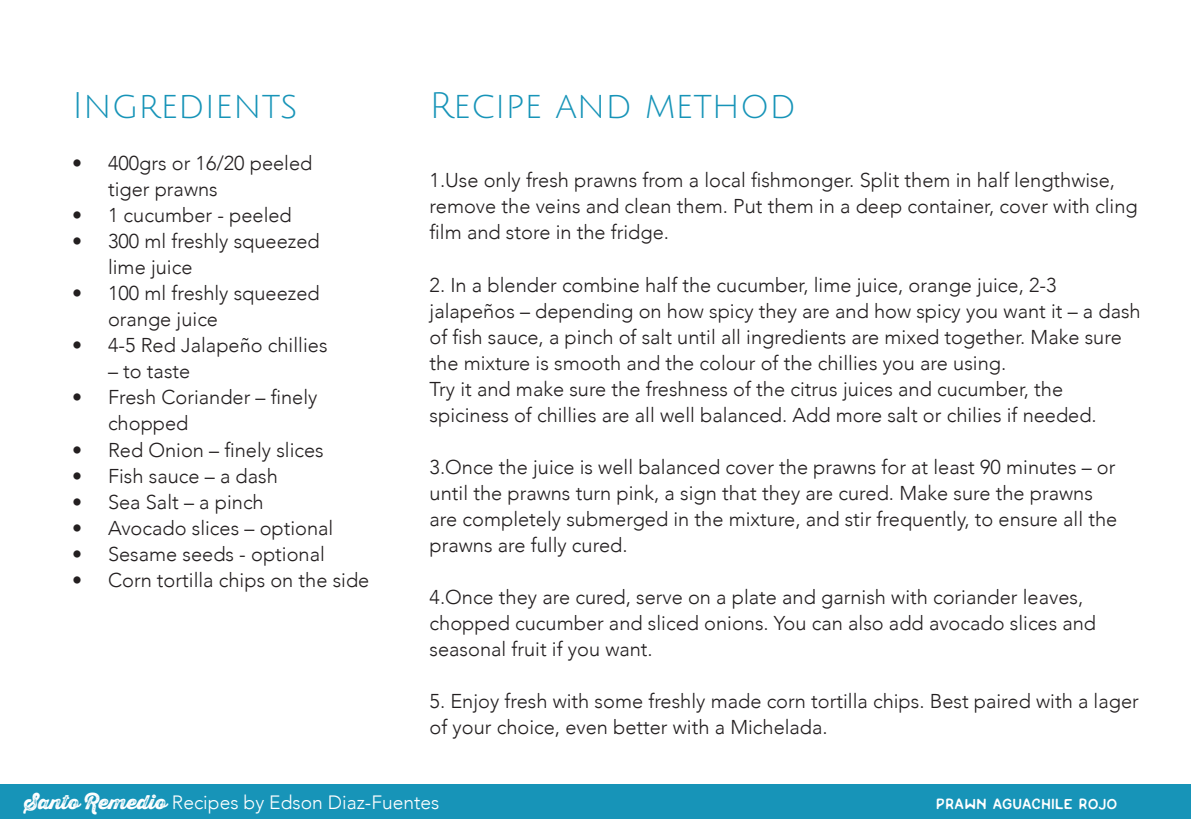
<style>
.page{position:relative;width:1191px;height:840px;background:#fff}
.page>*{position:absolute;margin:0;border:0;box-sizing:border-box;transform-origin:0 0}
.t1{font:36px "Julius Sans One";color:#1794b8}
.t2{font:300 20px/26px "Avenir";color:#231f20}
.t3{font:700 20px "Swistblnk Moabhoers";letter-spacing:.015em;color:#fff}
.t4{font:300 19.2px "Avenir";color:#fff}
.s1{font-family:"Thirsty Rough Blk Two";font-weight:400}
</style>
<div class="page">
<div style="left:0;top:783px;width:1191px;height:35px;background:#1794b8"></div>
<p class="t1" style="left:72px;top:87px;width:227px">Ingredients</p>
<p class="t2" style="left:108px;top:150px;width:206px;text-indent:-36px">• 400grs or 16/20 peeled tiger prawns</p>
<p class="t2" style="left:72px;top:202px;width:221px">• 1 cucumber - peeled</p>
<p class="t2" style="left:108px;top:228px;width:213px;text-indent:-36px">• 300 ml freshly squeezed lime juice</p>
<p class="t2" style="left:108px;top:280px;width:213px;text-indent:-36px">• 100 ml freshly squeezed orange juice</p>
<p class="t2" style="left:72px;top:332px;width:257px">• 4-5 Red Jalapeño chillies</p>
<p class="t2" style="left:108px;top:358px;width:84px">– to taste</p>
<p class="t2" style="left:108px;top:384px;width:211px;text-indent:-36px">• Fresh Coriander – finely chopped</p>
<p class="t2" style="left:72px;top:436px;width:253px">• Red Onion – finely slices</p>
<p class="t2" style="left:72px;top:462px;width:207px">• Fish sauce – a dash</p>
<p class="t2" style="left:72px;top:488px;width:193px">• Sea Salt – a pinch</p>
<p class="t2" style="left:72px;top:514px;width:263px">• Avocado slices – optional</p>
<p class="t2" style="left:72px;top:540px;width:254px">• Sesame seeds - optional</p>
<p class="t2" style="left:72px;top:566px;width:299px">• Corn tortilla chips on the side</p>
<p class="t1" style="left:429px;top:87px;width:368px">Recipe and method</p>
<p class="t2" style="left:429px;top:167px;width:709px">1.Use only fresh prawns from a local fishmonger. Split them in half lengthwise, remove the veins and clean them. Put them in a deep container, cover with cling film and store in the fridge.</p>
<p class="t2" style="left:429px;top:271px;width:712px">2. In a blender combine half the cucumber, lime juice, orange juice, 2-3 jalapeños – depending on how spicy they are and how spicy you want it – a dash of fish sauce, a pinch of salt until all ingredients are mixed together. Make sure the mixture is smooth and the colour of the chillies you are using.</p>
<p class="t2" style="left:429px;top:375px;width:668px">Try it and make sure the freshness of the citrus juices and cucumber, the spiciness of chillies are all well balanced. Add more salt or chilies if needed.</p>
<p class="t2" style="left:429px;top:453px;width:689px">3.Once the juice is well balanced cover the prawns for at least 90 minutes – or until the prawns turn pink, a sign that they are cured. Make sure the prawns are completely submerged in the mixture, and stir frequently, to ensure all the prawns are fully cured.</p>
<p class="t2" style="left:429px;top:583px;width:668px">4.Once they are cured, serve on a plate and garnish with coriander leaves, chopped cucumber and sliced onions. You can also add avocado slices and seasonal fruit if you want.</p>
<p class="t2" style="left:429px;top:687px;width:710px">5. Enjoy fresh with some freshly made corn tortilla chips. Best paired with a lager of your choice, even better with a Michelada.</p>
<p class="t4" style="left:25px;top:790px;width:416px"><span class="s1">Santo Remedio</span> Recipes by Edson Diaz-Fuentes</p>
<p class="t3" style="left:936px;top:792px;width:183px">prawn aguachile rojo</p>
</div>
